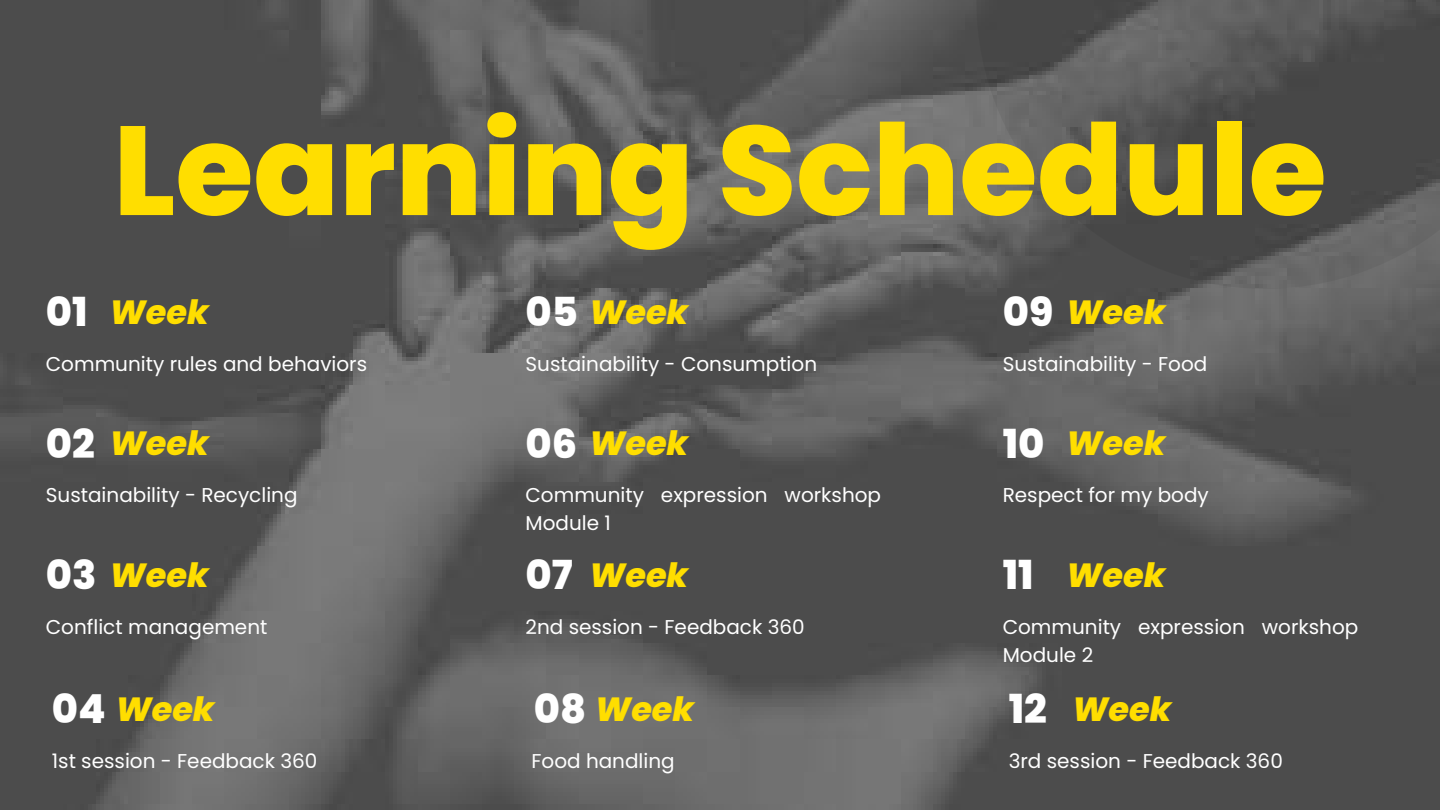
<style>
.page{position:relative;width:1440px;height:810px;background:#fff}
.page>*{position:absolute;margin:0;border:0;box-sizing:border-box;transform-origin:0 0}
.t1{font:800 126.3px "Poppins";color:#ffde00}
.t2{font:italic 800 33.5px "Poppins";color:#ffde00}
.t3{font:20px/27.8px "Poppins";color:#fff}
.s1{font-style:normal;font-size:40px;color:#fff}
</style>
<div class="page">
<img style="left:0;top:0;width:1440px;height:810px">
<svg style="left:976px;top:0;width:464px;height:289px;background:#545454"></svg>
<h1 class="t1" style="left:113px;top:82px;width:1215px">Learning Schedule</h1>
<h2 class="t2" style="left:46px;top:288px;width:164px"><span class="s1">01</span> Week</h2>
<p class="t3" style="left:46px;top:350px;width:323px">Community rules and behaviors</p>
<h2 class="t2" style="left:46px;top:420px;width:164px"><span class="s1">02</span> Week</h2>
<p class="t3" style="left:46px;top:482px;width:253px">Sustainability - Recycling</p>
<h2 class="t2" style="left:46px;top:552px;width:164px"><span class="s1">03</span> Week</h2>
<p class="t3" style="left:46px;top:613px;width:223px">Conflict management</p>
<h2 class="t2" style="left:52px;top:685px;width:164px"><span class="s1">04</span> Week</h2>
<p class="t3" style="left:52px;top:747px;width:267px">1st session - Feedback 360</p>
<h2 class="t2" style="left:526px;top:288px;width:164px"><span class="s1">05</span> Week</h2>
<p class="t3" style="left:526px;top:350px;width:293px">Sustainability - Consumption</p>
<h2 class="t2" style="left:526px;top:420px;width:164px"><span class="s1">06</span> Week</h2>
<p class="t3" style="left:526px;top:482px;width:357px">Community expression workshop<br>Module 1</p>
<h2 class="t2" style="left:526px;top:552px;width:164px"><span class="s1">07</span> Week</h2>
<p class="t3" style="left:526px;top:613px;width:281px">2nd session - Feedback 360</p>
<h2 class="t2" style="left:534px;top:685px;width:162px"><span class="s1">08</span> Week</h2>
<p class="t3" style="left:531px;top:747px;width:145px">Food handling</p>
<h2 class="t2" style="left:1003px;top:288px;width:164px"><span class="s1">09</span> Week</h2>
<p class="t3" style="left:1003px;top:350px;width:206px">Sustainability - Food</p>
<h2 class="t2" style="left:1003px;top:420px;width:164px"><span class="s1">10</span> Week</h2>
<p class="t3" style="left:1003px;top:482px;width:208px">Respect for my body</p>
<h2 class="t2" style="left:1003px;top:552px;width:164px"><span class="s1">11</span> Week</h2>
<p class="t3" style="left:1003px;top:613px;width:357px">Community expression workshop<br>Module 2</p>
<h2 class="t2" style="left:1009px;top:685px;width:164px"><span class="s1">12</span> Week</h2>
<p class="t3" style="left:1009px;top:747px;width:276px">3rd session - Feedback 360</p>
</div>
